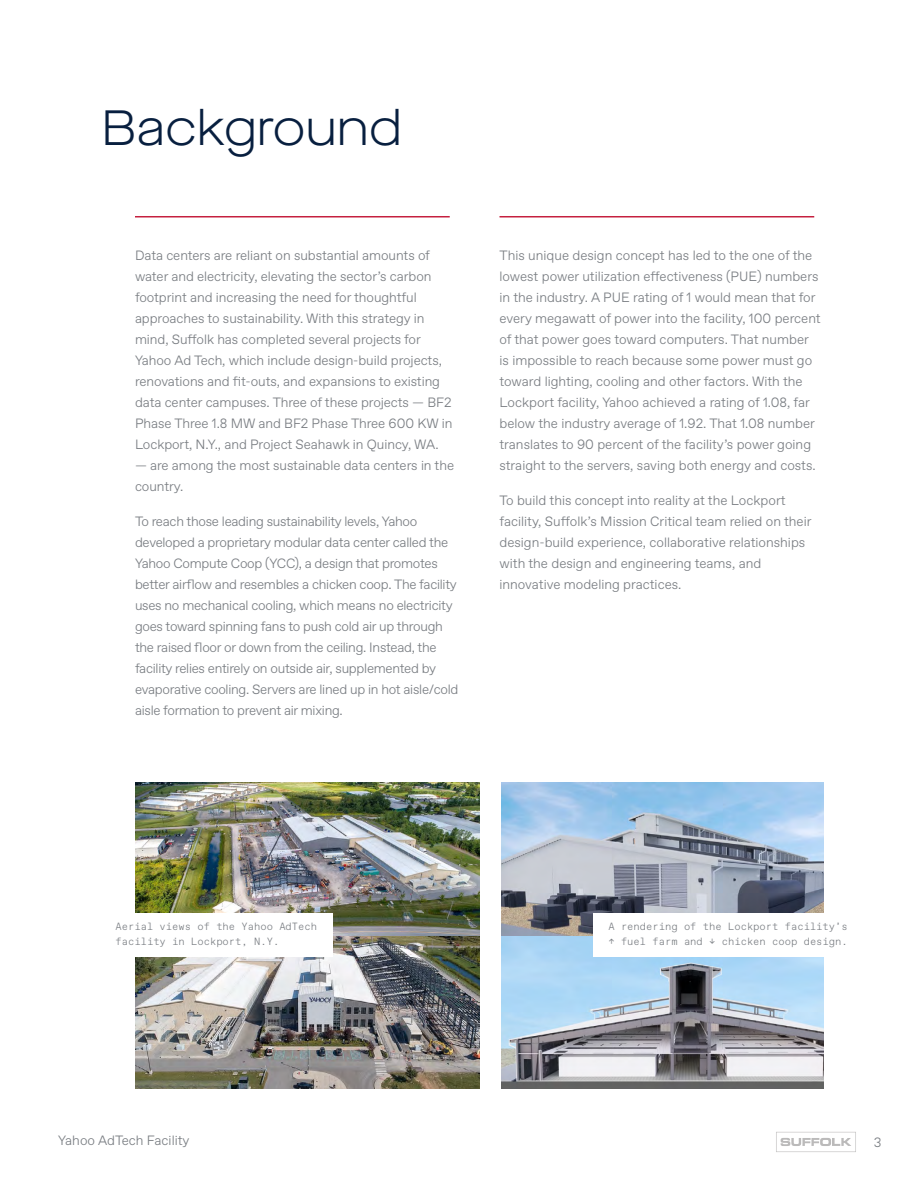
<style>
.page{position:relative;width:918px;height:1188px;background:#fff}
.page>*{position:absolute;margin:0;border:0;box-sizing:border-box;transform-origin:0 0}
.t1{font:300 49.5px "Maison Neue Extended";color:#081f3f}
.t2{font:300 13.5px/21px "Favorit Pro Suffolk";letter-spacing:-.005em;color:#797d82}
.t3{font:300 10.5px/15px "Favorit Mono Std Suffolk";color:#797d82}
</style>
<div class="page">
<svg style="left:776px;top:1132px;width:80px;height:20px"></svg>
<img style="left:135px;top:782px;width:344px;height:306px">
<hr style="left:135px;top:216px;width:315px;height:1px;background:#c5203f">
<hr style="left:500px;top:216px;width:314px;height:1px;background:#c5203f">
<div style="left:116px;top:914px;width:216px;height:43px;background:#fff"></div>
<img style="left:502px;top:782px;width:322px;height:306px">
<div style="left:593px;top:914px;width:255px;height:43px;background:#fff"></div>
<h1 class="t1" style="left:101px;top:96px;width:303px">Background</h1>
<p class="t2" style="left:135px;top:245px;width:319px">Data centers are reliant on substantial amounts of water and electricity, elevating the sector’s carbon footprint and increasing the need for thoughtful approaches to sustainability. With this strategy in mind, Suffolk has completed several projects for Yahoo Ad Tech, which include design-build projects, renovations and fit-outs, and expansions to existing data center campuses. Three of these projects — BF2<br>Phase Three 1.8 MW and BF2 Phase Three 600 KW in Lockport, N.Y., and Project Seahawk in Quincy, WA.</p>
<p class="t2" style="left:135px;top:455px;width:321px">— are among the most sustainable data centers in the country.</p>
<p class="t2" style="left:135px;top:510px;width:325px">To reach those leading sustainability levels, Yahoo developed a proprietary modular data center called the Yahoo Compute Coop (YCC), a design that promotes better airflow and resembles a chicken coop. The facility uses no mechanical cooling, which means no electricity goes toward spinning fans to push cold air up through the raised floor or down from the ceiling. Instead, the facility relies entirely on outside air, supplemented by evaporative cooling. Servers are lined up in hot aisle/cold aisle formation to prevent air mixing.</p>
<p class="t2" style="left:500px;top:245px;width:323px">This unique design concept has led to the one of the lowest power utilization effectiveness (PUE) numbers in the industry. A PUE rating of 1 would mean that for every megawatt of power into the facility, 100 percent of that power goes toward computers. That number is impossible to reach because some power must go toward lighting, cooling and other factors. With the Lockport facility, Yahoo achieved a rating of 1.08, far below the industry average of 1.92. That 1.08 number translates to 90 percent of the facility’s power going straight to the servers, saving both energy and costs.</p>
<p class="t2" style="left:500px;top:489px;width:314px">To build this concept into reality at the Lockport facility, Suffolk’s Mission Critical team relied on their design-build experience, collaborative relationships with the design and engineering teams, and innovative modeling practices.</p>
<p class="t3" style="left:116px;top:919px;width:203px">Aerial views of the Yahoo AdTech facility in Lockport, N.Y.</p>
<p class="t3" style="left:608px;top:919px;width:241px">A rendering of the Lockport facility’s ↑ fuel farm and ↓ chicken coop design.</p>
<p class="t2" style="left:58px;top:1129px;width:133px">Yahoo AdTech Facility</p>
<p class="t2" style="left:874px;top:1131px;width:9px">3</p>
</div>
